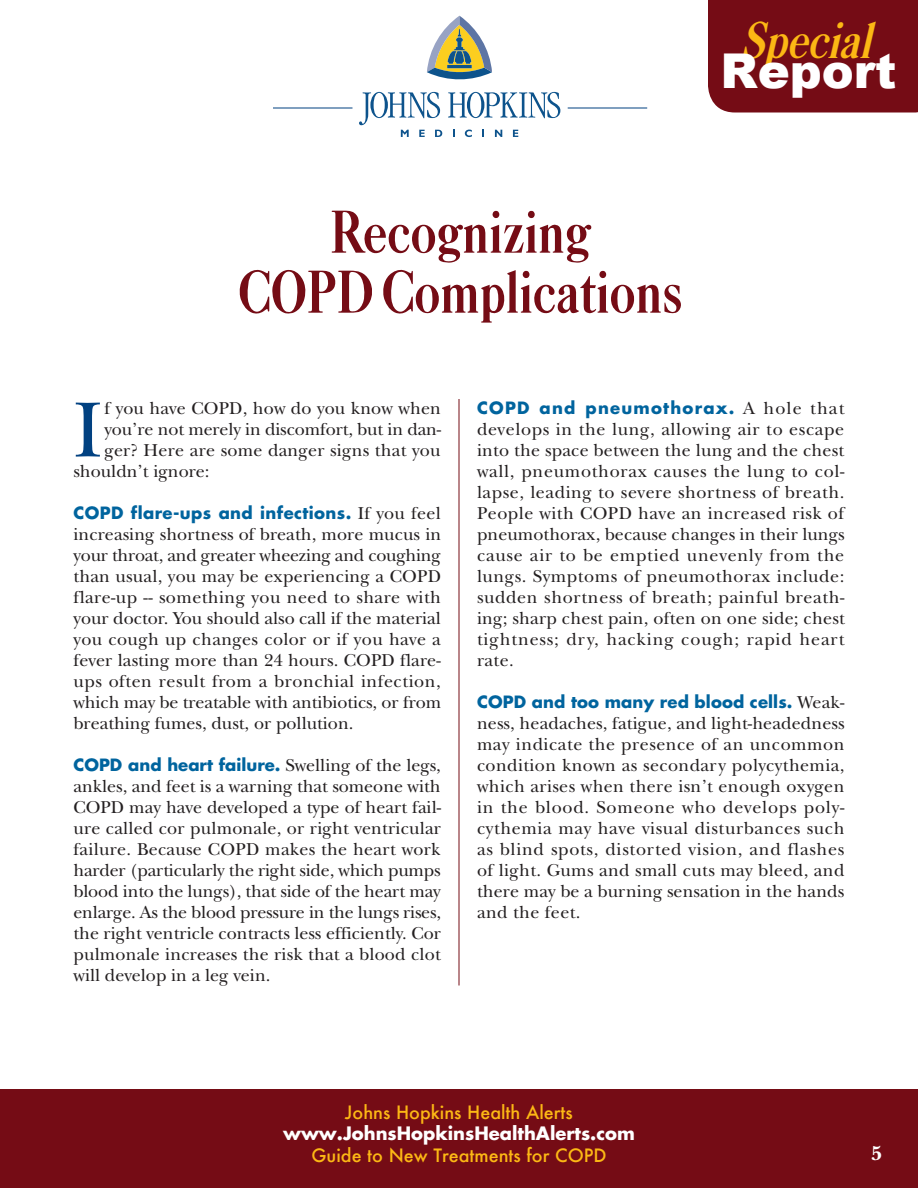
<style>
.page{position:relative;width:918px;height:1188px;background:#fff}
.page>*{position:absolute;margin:0;border:0;box-sizing:border-box;transform-origin:0 0}
.First_Para{font:81.6px "New Baskerville";color:#014181}
.t1{font:700 condensed 52.5px "OPTI Caslon";color:#750c15}
.t2{font:900 48px "Arial";color:#fff}
.t3{font:italic 700 condensed 45px "OPTI Caslon";color:#fcb814}
.t4{font:700 21px "New Baskerville";color:#fff}
.First_Para-2{font:18px/21px "New Baskerville";letter-spacing:.01em;color:#231f20;text-align:justify}
.t5{font:500 18px "Futura";color:#fcb814}
.t6{font:700 18px "Futura";color:#fff}
.t7{font:700 16.5px "Futura";color:#00649e}
.t8{font:700 16.5px "Futura";letter-spacing:.025em;color:#00649e}
.t9{font:700 16.5px "Futura";letter-spacing:.005em;color:#00649e}
.t10{font:700 16.5px "Futura";letter-spacing:.075em;color:#00649e}
.s1{font-family:"New Baskerville";font-weight:400;font-size:18px;color:#231f20}
</style>
<div class="page">
<div style="left:0;top:1089px;width:918px;height:99px;background:#750c15"></div>
<svg style="left:465px;top:130px;width:7px;height:7px"></svg>
<svg style="left:482px;top:130px;width:2px;height:7px"></svg>
<svg style="left:495px;top:130px;width:7px;height:7px"></svg>
<svg style="left:513px;top:130px;width:5px;height:7px"></svg>
<svg style="left:359px;top:92px;width:83px;height:45px"></svg>
<svg style="left:448px;top:92px;width:112px;height:26px"></svg>
<svg style="left:427px;top:15px;width:65px;height:65px"></svg>
<hr style="left:273px;top:108px;width:79px;height:1px;background:#014181">
<hr style="left:568px;top:108px;width:79px;height:1px;background:#014181">
<div style="left:708px;top:0;width:210px;height:112px;background:#750c15"></div>
<hr style="left:459px;top:399px;width:1px;height:587px;background:#750c15">
<h3 class="t3" style="left:740px;top:9px;width:145px">Special</h3>
<h3 class="t2" style="left:721px;top:45px;width:178px">Report</h3>
<p class="t1" style="left:329px;top:195px;width:262px">Recognizing</p>
<p class="t1" style="left:237px;top:255px;width:446px">COPD Complications</p>
<p class="First_Para" style="left:74px;top:380px;width:31px">I</p>
<p class="First_Para-2" style="left:105px;top:398px;width:338px">f you have COPD, how do you know when</p>
<p class="First_Para-2" style="left:105px;top:419px;width:338px">you’re not merely in discomfort, but in dan-</p>
<p class="First_Para-2" style="left:105px;top:440px;width:338px">ger? Here are some danger signs that you</p>
<p class="First_Para-2" style="left:74px;top:461px;width:138px">shouldn’t ignore:</p>
<p class="t8" style="left:74px;top:502px;width:369px">COPD flare-ups and infections. <span class="s1">If you feel</span></p>
<p class="First_Para-2" style="left:74px;top:524px;width:369px">increasing shortness of breath, more mucus in your throat, and greater wheezing and coughing than usual, you may be experiencing a COPD flare-up -- something you need to share with your doctor. You should also call if the material you cough up changes color or if you have a fever lasting more than 24 hours. COPD flare&shy;ups often result from a bronchial infection, which may be treatable with antibiotics, or from breathing fumes, dust, or pollution.</p>
<p class="t7" style="left:74px;top:754px;width:369px">COPD and heart failure. <span class="s1">Swelling of the legs,</span></p>
<p class="First_Para-2" style="left:74px;top:776px;width:369px">ankles, and feet is a warning that someone with COPD may have developed a type of heart fail&shy;ure called cor pulmonale, or right ventricular failure. Because COPD makes the heart work harder (particularly the right side, which pumps blood into the lungs), that side of the heart may enlarge. As the blood pressure in the lungs rises, the right ventricle contracts less efficiently. Cor pulmonale increases the risk that a blood clot will develop in a leg vein.</p>
<p class="t10" style="left:477px;top:397px;width:369px">COPD and pneumothorax. <span class="s1">A hole that</span></p>
<p class="First_Para-2" style="left:477px;top:419px;width:369px">develops in the lung, allowing air to escape into the space between the lung and the chest wall, pneumothorax causes the lung to col&shy;lapse, leading to severe shortness of breath.<br>People with COPD have an increased risk of pneumothorax, because changes in their lungs cause air to be emptied unevenly from the lungs. Symptoms of pneumothorax include: sudden shortness of breath; painful breath&shy;ing; sharp chest pain, often on one side; chest tightness; dry, hacking cough; rapid heart rate.</p>
<p class="t9" style="left:477px;top:691px;width:369px">COPD and too many red blood cells. <span class="s1">Weak-</span></p>
<p class="First_Para-2" style="left:477px;top:713px;width:369px">ness, headaches, fatigue, and light-headedness may indicate the presence of an uncommon condition known as secondary polycythemia, which arises when there isn’t enough oxygen in the blood. Someone who develops poly&shy;cythemia may have visual disturbances such as blind spots, distorted vision, and flashes of light. Gums and small cuts may bleed, and there may be a burning sensation in the hands and the feet.</p>
<p class="t5" style="left:345px;top:1100px;width:229px">Johns Hopkins Health Alerts</p>
<p class="t6" style="left:283px;top:1121px;width:353px">www.JohnsHopkinsHealthAlerts.com</p>
<p class="t5" style="left:311px;top:1143px;width:297px">Guide to New Treatments for COPD</p>
<p class="t4" style="left:871px;top:1141px;width:12px">5</p>
</div>
